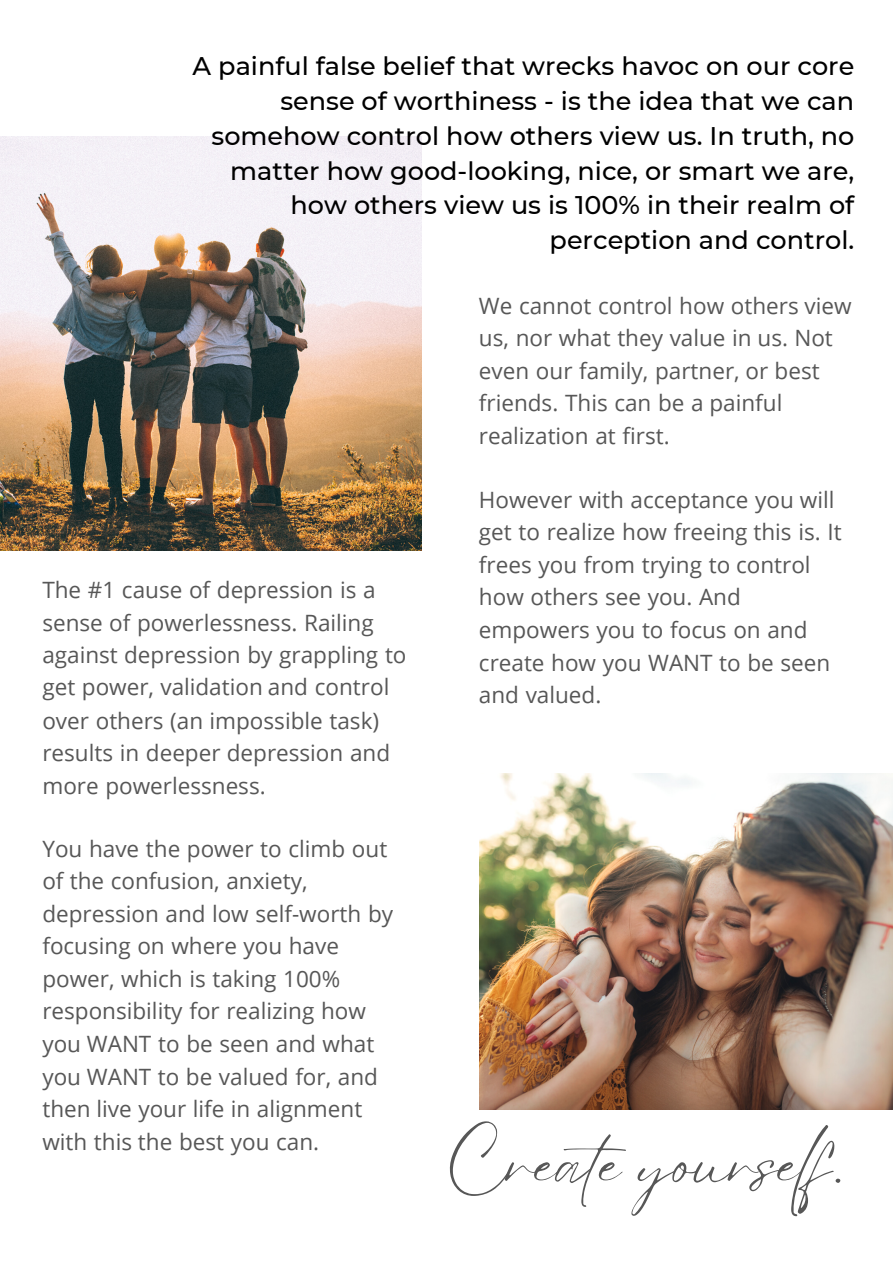
<style>
.page{position:relative;width:893px;height:1264px;background:#fff}
.page>*{position:absolute;margin:0;border:0;box-sizing:border-box;transform-origin:0 0}
.t1{font:64.65px "Eyesome Script";color:#575757}
.t2{font:500 25.5px/34.8px "Montserrat";color:#000;text-align:right}
.t3{font:22.5px/32.5px "Open Sans";color:#575757}
</style>
<div class="page">
<img style="left:0;top:137px;width:421px;height:413px">
<img style="left:479px;top:774px;width:413px;height:334px">
<p class="t2" style="left:192px;top:49px;width:663px">A painful false belief that wrecks havoc on our core sense of worthiness - is the idea that we can somehow control how others view us. In truth, no matter how good-looking, nice, or smart we are, how others view us is 100% in their realm of perception and control.</p>
<p class="t3" style="left:42px;top:573px;width:365px">The #1 cause of depression is a sense of powerlessness. Railing against depression by grappling to get power, validation and control over others (an impossible task) results in deeper depression and more powerlessness.</p>
<p class="t3" style="left:42px;top:831px;width:352px">You have the power to climb out of the confusion, anxiety, depression and low self-worth by focusing on where you have power, which is taking 100% responsibility for realizing how you WANT to be seen and what you WANT to be valued for, and then live your life in alignment with this the best you can.</p>
<p class="t3" style="left:479px;top:289px;width:374px">We cannot control how others view us, nor what they value in us. Not even our family, partner, or best friends. This can be a painful realization at first.</p>
<p class="t3" style="left:479px;top:482px;width:364px">However with acceptance you will get to realize how freeing this is. It frees you from trying to control how others see you. And empowers you to focus on and create how you WANT to be seen and valued.</p>
<h1 class="t1" style="left:446px;top:1121px;width:399px">Create yourself.</h1>
</div>
